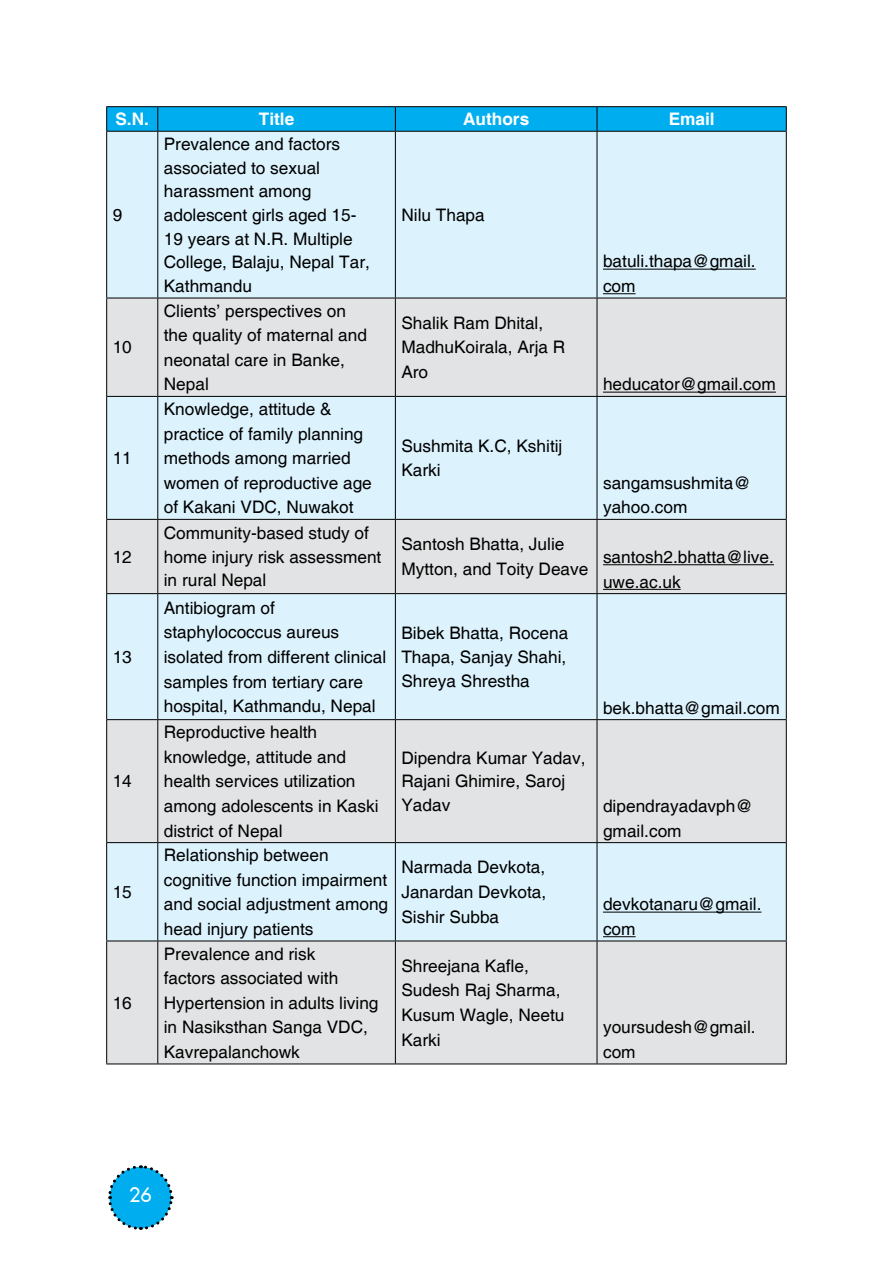
<style>
.page{position:relative;width:893px;height:1263px;background:#fff}
.page>*{position:absolute;margin:0;border:0;box-sizing:border-box;transform-origin:0 0}
.t1{font:19.5px "Futura FC";color:#fff}
.t2{font:17.25px/24.6px "Helvetica";color:#000}
.t3{font:700 17.25px "Helvetica";color:#fff}
</style>
<div class="page">
<svg style="left:108px;top:1165px;width:66px;height:65px"></svg>
<div style="left:107px;top:132px;width:679px;height:166px;background:#dcf2fd"></div>
<svg style="left:107px;top:299px;width:679px;height:764px;background:#dee8ee"></svg>
<hr style="left:106px;top:106px;width:52px;height:1px;background:#000">
<hr style="left:158px;top:106px;width:237px;height:1px;background:#000">
<hr style="left:395px;top:106px;width:202px;height:1px;background:#000">
<hr style="left:597px;top:106px;width:190px;height:1px;background:#000">
<hr style="left:106px;top:132px;width:1px;height:166px;background:#000">
<hr style="left:106px;top:298px;width:1px;height:98px;background:#000">
<hr style="left:106px;top:397px;width:1px;height:122px;background:#000">
<hr style="left:106px;top:520px;width:1px;height:73px;background:#000">
<hr style="left:106px;top:594px;width:1px;height:125px;background:#000">
<hr style="left:106px;top:720px;width:1px;height:122px;background:#000">
<hr style="left:106px;top:843px;width:1px;height:98px;background:#000">
<hr style="left:106px;top:941px;width:1px;height:122px;background:#000">
<hr style="left:106px;top:131px;width:52px;height:1px;background:#000">
<hr style="left:158px;top:131px;width:237px;height:1px;background:#000">
<hr style="left:395px;top:131px;width:202px;height:1px;background:#000">
<hr style="left:597px;top:131px;width:190px;height:1px;background:#000">
<hr style="left:106px;top:298px;width:52px;height:1px;background:#000">
<hr style="left:158px;top:298px;width:237px;height:1px;background:#000">
<hr style="left:395px;top:298px;width:202px;height:1px;background:#000">
<hr style="left:597px;top:298px;width:190px;height:1px;background:#000">
<hr style="left:106px;top:396px;width:52px;height:1px;background:#000">
<hr style="left:158px;top:396px;width:237px;height:1px;background:#000">
<hr style="left:395px;top:396px;width:202px;height:1px;background:#000">
<hr style="left:597px;top:396px;width:190px;height:1px;background:#000">
<hr style="left:106px;top:519px;width:52px;height:1px;background:#000">
<hr style="left:158px;top:519px;width:237px;height:1px;background:#000">
<hr style="left:395px;top:519px;width:202px;height:1px;background:#000">
<hr style="left:597px;top:519px;width:190px;height:1px;background:#000">
<hr style="left:106px;top:593px;width:52px;height:1px;background:#000">
<hr style="left:158px;top:593px;width:237px;height:1px;background:#000">
<hr style="left:395px;top:593px;width:202px;height:1px;background:#000">
<hr style="left:597px;top:593px;width:190px;height:1px;background:#000">
<hr style="left:106px;top:719px;width:52px;height:1px;background:#000">
<hr style="left:158px;top:719px;width:237px;height:1px;background:#000">
<hr style="left:395px;top:719px;width:202px;height:1px;background:#000">
<hr style="left:597px;top:719px;width:190px;height:1px;background:#000">
<hr style="left:106px;top:842px;width:52px;height:1px;background:#000">
<hr style="left:158px;top:842px;width:237px;height:1px;background:#000">
<hr style="left:395px;top:842px;width:202px;height:1px;background:#000">
<hr style="left:597px;top:842px;width:190px;height:1px;background:#000">
<hr style="left:106px;top:941px;width:52px;height:1px;background:#000">
<hr style="left:158px;top:941px;width:237px;height:1px;background:#000">
<hr style="left:395px;top:941px;width:202px;height:1px;background:#000">
<hr style="left:597px;top:941px;width:190px;height:1px;background:#000">
<hr style="left:106px;top:1063px;width:52px;height:1px;background:#000">
<hr style="left:158px;top:1063px;width:237px;height:1px;background:#000">
<hr style="left:395px;top:1063px;width:202px;height:1px;background:#000">
<hr style="left:597px;top:1063px;width:190px;height:1px;background:#000">
<svg style="left:106px;top:107px;width:681px;height:24px;background:#00a9e8"></svg>
<hr style="left:157px;top:132px;width:1px;height:166px;background:#000">
<hr style="left:395px;top:132px;width:1px;height:166px;background:#000">
<hr style="left:597px;top:132px;width:1px;height:166px;background:#000">
<hr style="left:786px;top:132px;width:1px;height:166px;background:#000">
<hr style="left:157px;top:298px;width:1px;height:98px;background:#000">
<hr style="left:395px;top:298px;width:1px;height:98px;background:#000">
<hr style="left:597px;top:298px;width:1px;height:98px;background:#000">
<hr style="left:786px;top:298px;width:1px;height:98px;background:#000">
<hr style="left:157px;top:397px;width:1px;height:122px;background:#000">
<hr style="left:395px;top:397px;width:1px;height:122px;background:#000">
<hr style="left:597px;top:397px;width:1px;height:122px;background:#000">
<hr style="left:786px;top:397px;width:1px;height:122px;background:#000">
<hr style="left:157px;top:520px;width:1px;height:73px;background:#000">
<hr style="left:395px;top:520px;width:1px;height:73px;background:#000">
<hr style="left:597px;top:520px;width:1px;height:73px;background:#000">
<hr style="left:786px;top:520px;width:1px;height:73px;background:#000">
<hr style="left:157px;top:594px;width:1px;height:125px;background:#000">
<hr style="left:395px;top:594px;width:1px;height:125px;background:#000">
<hr style="left:597px;top:594px;width:1px;height:125px;background:#000">
<hr style="left:786px;top:594px;width:1px;height:125px;background:#000">
<hr style="left:157px;top:720px;width:1px;height:122px;background:#000">
<hr style="left:395px;top:720px;width:1px;height:122px;background:#000">
<hr style="left:597px;top:720px;width:1px;height:122px;background:#000">
<hr style="left:786px;top:720px;width:1px;height:122px;background:#000">
<hr style="left:157px;top:843px;width:1px;height:98px;background:#000">
<hr style="left:395px;top:843px;width:1px;height:98px;background:#000">
<hr style="left:597px;top:843px;width:1px;height:98px;background:#000">
<hr style="left:786px;top:843px;width:1px;height:98px;background:#000">
<hr style="left:157px;top:941px;width:1px;height:122px;background:#000">
<hr style="left:395px;top:941px;width:1px;height:122px;background:#000">
<hr style="left:597px;top:941px;width:1px;height:122px;background:#000">
<hr style="left:786px;top:941px;width:1px;height:122px;background:#000">
<hr style="left:603px;top:269px;width:153px;height:1px;background:#000">
<hr style="left:603px;top:293px;width:33px;height:1px;background:#000">
<hr style="left:603px;top:392px;width:173px;height:1px;background:#000">
<hr style="left:603px;top:564px;width:171px;height:1px;background:#000">
<hr style="left:603px;top:589px;width:78px;height:1px;background:#000">
<hr style="left:603px;top:912px;width:158px;height:1px;background:#000">
<hr style="left:603px;top:936px;width:33px;height:1px;background:#000">
<p class="t3" style="left:115px;top:109px;width:35px">S.N.</p>
<p class="t3" style="left:259px;top:109px;width:37px">Title</p>
<p class="t3" style="left:463px;top:109px;width:68px">Authors</p>
<p class="t3" style="left:669px;top:109px;width:48px">Email</p>
<p class="t2" style="left:113px;top:203px;width:11px">9</p>
<p class="t2" style="left:113px;top:336px;width:21px">10</p>
<p class="t2" style="left:113px;top:446px;width:21px">11</p>
<p class="t2" style="left:113px;top:545px;width:21px">12</p>
<p class="t2" style="left:113px;top:645px;width:21px">13</p>
<p class="t2" style="left:113px;top:770px;width:21px">14</p>
<p class="t2" style="left:113px;top:880px;width:21px">15</p>
<p class="t2" style="left:113px;top:991px;width:21px">16</p>
<p class="t2" style="left:164px;top:133px;width:208px;line-height:23.7px">Prevalence and factors associated to sexual harassment among adolescent girls aged 15-<br>19 years at N.R. Multiple<br>College, Balaju, Nepal Tar,<br>Kathmandu</p>
<p class="t2" style="left:164px;top:299px;width:205px">Clients’ perspectives on the quality of maternal and neonatal care in Banke,<br>Nepal</p>
<p class="t2" style="left:164px;top:397px;width:210px">Knowledge, attitude &amp; practice of family planning methods among married women of reproductive age of Kakani VDC, Nuwakot</p>
<p class="t2" style="left:401px;top:203px;width:85px">Nilu Thapa</p>
<p class="t2" style="left:401px;top:311px;width:165px">Shalik Ram Dhital,<br>MadhuKoirala, Arja R<br>Aro</p>
<p class="t2" style="left:401px;top:434px;width:163px">Sushmita K.C, Kshitij<br>Karki</p>
<p class="t2" style="left:164px;top:522px;width:219px;line-height:23.7px">Community-based study of home injury risk assessment in rural Nepal</p>
<p class="t2" style="left:401px;top:533px;width:188px">Santosh Bhatta, Julie<br>Mytton, and Toity Deave</p>
<p class="t2" style="left:164px;top:596px;width:224px">Antibiogram of staphylococcus aureus isolated from different clinical samples from tertiary care hospital, Kathmandu, Nepal</p>
<p class="t2" style="left:164px;top:720px;width:216px">Reproductive health knowledge, attitude and health services utilization among adolescents in Kaski district of Nepal</p>
<p class="t2" style="left:164px;top:843px;width:226px">Relationship between cognitive function impairment and social adjustment among head injury patients</p>
<p class="t2" style="left:401px;top:622px;width:168px;line-height:23.7px;text-align:justify">Bibek Bhatta, Rocena Thapa, Sanjay Shahi, Shreya Shrestha</p>
<p class="t2" style="left:401px;top:746px;width:186px;line-height:23.7px">Dipendra Kumar Yadav,<br>Rajani Ghimire, Saroj<br>Yadav</p>
<p class="t2" style="left:401px;top:856px;width:146px;text-align:justify">Narmada Devkota, Janardan Devkota, Sishir Subba</p>
<p class="t2" style="left:164px;top:942px;width:216px">Prevalence and risk<br>factors associated with<br>Hypertension in adults living in Nasiksthan Sanga VDC,<br>Kavrepalanchowk</p>
<p class="t2" style="left:401px;top:954px;width:164px">Shreejana Kafle,<br>Sudesh Raj Sharma,<br>Kusum Wagle, Neetu<br>Karki</p>
<p class="t2" style="left:603px;top:250px;width:154px">batuli.thapa@gmail. com</p>
<p class="t2" style="left:603px;top:373px;width:174px">heducator@gmail.com</p>
<p class="t2" style="left:603px;top:471px;width:149px">sangamsushmita@ yahoo.com</p>
<p class="t2" style="left:603px;top:545px;width:172px">santosh2.bhatta@live. uwe.ac.uk</p>
<p class="t2" style="left:603px;top:696px;width:178px">bek.bhatta@gmail.com</p>
<p class="t2" style="left:603px;top:794px;width:151px">dipendrayadavph@ gmail.com</p>
<p class="t2" style="left:603px;top:893px;width:160px">devkotanaru@gmail. com</p>
<p class="t2" style="left:603px;top:1016px;width:154px">yoursudesh@gmail. com</p>
<p class="t1" style="left:129px;top:1181px;width:24px">26</p>
</div>
